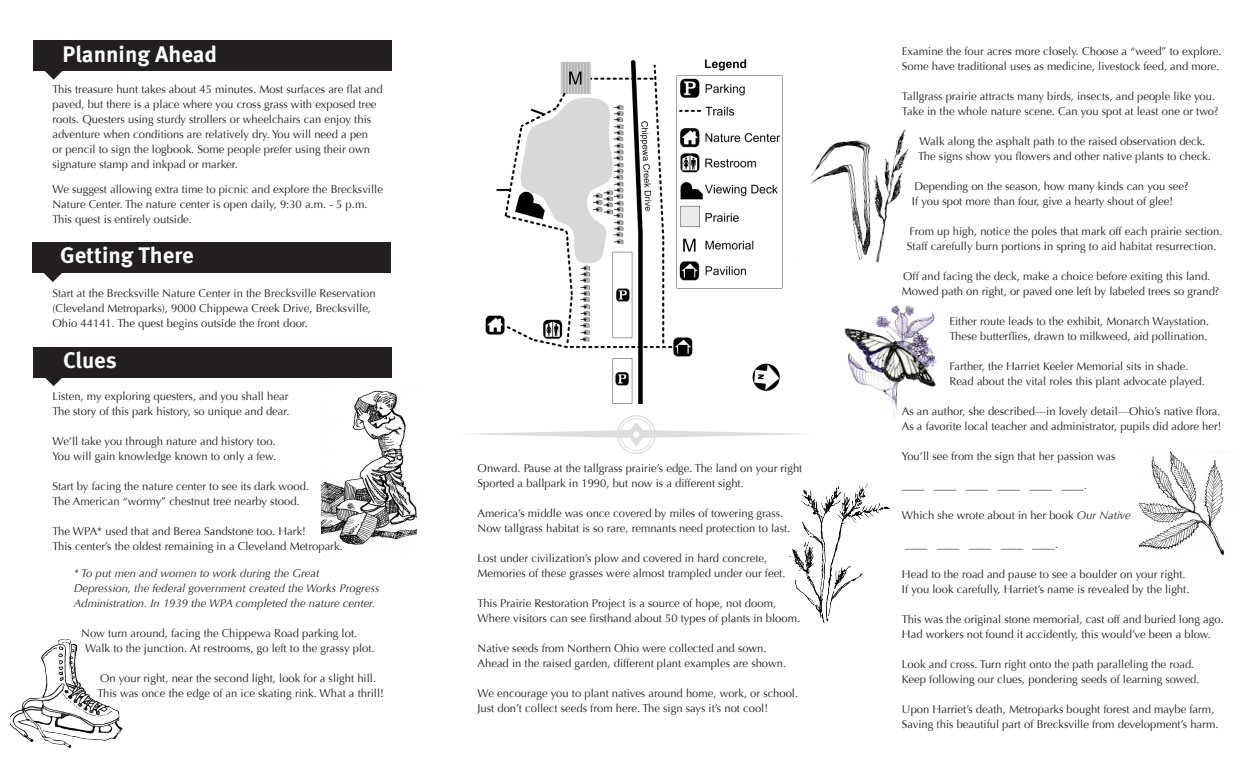
<style>
.page{position:relative;width:1260px;height:765px;background:#fff}
.page>*{position:absolute;margin:0;border:0;box-sizing:border-box;transform-origin:0 0}
.t1{font:700 22.5px "Meta OT";color:#fff}
.text{font:11.25px/15px "Optima";color:#231f20}
.indented_text{font:11.25px/15px "Optima";color:#231f20}
.text-2{font:italic 11.25px/15px "Optima";color:#231f20}
.s1{font-style:italic}
</style>
<div class="page">
<div style="left:617px;top:415px;width:39px;height:39px;border:1px solid #231f20;border-radius:50%"></div>
<div style="left:620px;top:418px;width:33px;height:33px;border:1px solid #231f20;border-radius:50%"></div>
<svg style="left:469px;top:422px;width:334px;height:25px"></svg>
<div style="left:633px;top:431px;width:6px;height:7px;background:#fff;border-radius:50%"></div>
<img style="left:844px;top:305px;width:93px;height:114px">
<div style="left:33px;top:242px;width:358px;height:31px;background:#231f20"></div>
<svg style="left:44px;top:273px;width:18px;height:9px"></svg>
<img style="left:321px;top:390px;width:95px;height:167px">
<img style="left:10px;top:638px;width:113px;height:110px">
<div style="left:34px;top:347px;width:358px;height:31px;background:#231f20"></div>
<svg style="left:45px;top:378px;width:17px;height:8px"></svg>
<img style="left:788px;top:483px;width:102px;height:141px">
<div style="left:34px;top:40px;width:358px;height:31px;background:#231f20"></div>
<svg style="left:45px;top:71px;width:18px;height:9px"></svg>
<img style="left:485px;top:59px;width:298px;height:344px">
<img style="left:1139px;top:451px;width:97px;height:105px">
<img style="left:811px;top:129px;width:98px;height:134px">
<h1 class="t1" style="left:62px;top:40px;width:156px">Planning Ahead</h1>
<p class="text" style="left:902px;top:44px;width:321px">Examine the four acres more closely. Choose a “weed” to explore.<br>Some have traditional uses as medicine, livestock feed, and more.</p>
<p class="text" style="left:902px;top:89px;width:318px">Tallgrass prairie attracts many birds, insects, and people like you.<br>Take in the whole nature scene. Can you spot at least one or two?</p>
<p class="text" style="left:918px;top:134px;width:294px">Walk along the asphalt path to the raised observation deck.<br>The signs show you flowers and other native plants to check.</p>
<p class="text" style="left:912px;top:179px;width:278px">Depending on the season, how many kinds can you see?<br>If you spot more than four, give a hearty shout of glee!</p>
<p class="text" style="left:907px;top:224px;width:317px">From up high, notice the poles that mark off each prairie section.<br>Staff carefully burn portions in spring to aid habitat resurrection.</p>
<p class="text" style="left:902px;top:269px;width:319px">Off and facing the deck, make a choice before exiting this land.<br>Mowed path on right, or paved one left by labeled trees so grand?</p>
<p class="text" style="left:949px;top:314px;width:261px">Either route leads to the exhibit, Monarch Waystation.<br>These butterflies, drawn to milkweed, aid pollination.</p>
<p class="text" style="left:949px;top:359px;width:257px">Farther, the Harriet Keeler Memorial sits in shade.<br>Read about the vital roles this plant advocate played.</p>
<p class="text" style="left:902px;top:404px;width:321px">As an author, she described—in lovely detail—Ohio’s native flora.<br>As a favorite local teacher and administrator, pupils did adore her!</p>
<p class="text" style="left:902px;top:449px;width:215px">You’ll see from the sign that her passion was</p>
<p class="text" style="left:902px;top:478px;width:187px">____ ____ ____ ____ ____ ____.</p>
<p class="text" style="left:902px;top:508px;width:230px">Which she wrote about in her book <span class="s1">Our Native</span></p>
<p class="text" style="left:905px;top:537px;width:155px">____ ____ ____ ____ ____.</p>
<p class="text" style="left:902px;top:567px;width:289px">Head to the road and pause to see a boulder on your right.<br>If you look carefully, Harriet’s name is revealed by the light.</p>
<p class="text" style="left:902px;top:612px;width:323px">This was the original stone memorial, cast off and buried long ago.<br>Had workers not found it accidently, this would’ve been a blow.</p>
<p class="text" style="left:902px;top:657px;width:299px">Look and cross. Turn right onto the path paralleling the road.<br>Keep following our clues, pondering seeds of learning sowed.</p>
<p class="text" style="left:902px;top:702px;width:318px">Upon Harriet’s death, Metroparks bought forest and maybe farm,<br>Saving this beautiful part of Brecksville from development’s harm.</p>
<p class="indented_text" style="left:52px;top:82px;width:332px">This treasure hunt takes about 45 minutes. Most surfaces are flat and paved, but there is a place where you cross grass with exposed tree roots. Questers using sturdy strollers or wheelchairs can enjoy this adventure when conditions are relatively dry. You will need a pen<br>or pencil to sign the logbook. Some people prefer using their own signature stamp and inkpad or marker.</p>
<p class="indented_text" style="left:52px;top:182px;width:332px">We suggest allowing extra time to picnic and explore the Brecksville<br>Nature Center. The nature center is open daily, 9:30 a.m. - 5 p.m.<br>This quest is entirely outside.</p>
<h1 class="t1" style="left:60px;top:241px;width:135px">Getting There</h1>
<p class="indented_text" style="left:52px;top:285px;width:325px">Start at the Brecksville Nature Center in the Brecksville Reservation (Cleveland Metroparks), 9000 Chippewa Creek Drive, Brecksville,<br>Ohio 44141. The quest begins outside the front door.</p>
<h1 class="t1" style="left:63px;top:346px;width:55px">Clues</h1>
<p class="text" style="left:52px;top:389px;width:239px">Listen, my exploring questers, and you shall hear<br>The story of this park history, so unique and dear.</p>
<p class="text" style="left:52px;top:434px;width:225px">We’ll take you through nature and history too.<br>You will gain knowledge known to only a few.</p>
<p class="text" style="left:52px;top:479px;width:258px">Start by facing the nature center to see its dark wood.<br>The American “wormy” chestnut tree nearby stood.</p>
<p class="text" style="left:52px;top:524px;width:292px">The WPA* used that and Berea Sandstone too. Hark!<br>This center’s the oldest remaining in a Cleveland Metropark.</p>
<p class="text-2" style="left:74px;top:565px;width:307px">* To put men and women to work during the Great<br>Depression, the federal government created the Works Progress<br>Administration. In 1939 the WPA completed the nature center.</p>
<p class="text" style="left:85px;top:625px;width:291px;text-indent:-4px">Now turn around, facing the Chippewa Road parking lot.<br>Walk to the junction. At restrooms, go left to the grassy plot.</p>
<p class="text" style="left:98px;top:670px;width:288px">On your right, near the second light, look for a slight hill.<br>This was once the edge of an ice skating rink. What a thrill!</p>
<p class="text" style="left:478px;top:461px;width:326px">Onward. Pause at the tallgrass prairie’s edge. The land on your right<br>Sported a ballpark in 1990, but now is a different sight.</p>
<p class="text" style="left:478px;top:506px;width:314px">America’s middle was once covered by miles of towering grass.<br>Now tallgrass habitat is so rare, remnants need protection to last.</p>
<p class="text" style="left:478px;top:551px;width:309px">Lost under civilization’s plow and covered in hard concrete,<br>Memories of these grasses were almost trampled under our feet.</p>
<p class="text" style="left:478px;top:596px;width:324px">This Prairie Restoration Project is a source of hope, not doom,<br>Where visitors can see firsthand about 50 types of plants in bloom.</p>
<p class="text" style="left:478px;top:641px;width:310px">Native seeds from Northern Ohio were collected and sown.<br>Ahead in the raised garden, different plant examples are shown.</p>
<p class="text" style="left:478px;top:686px;width:322px">We encourage you to plant natives around home, work, or school.<br>Just don’t collect seeds from here. The sign says it’s not cool!</p>
</div>
